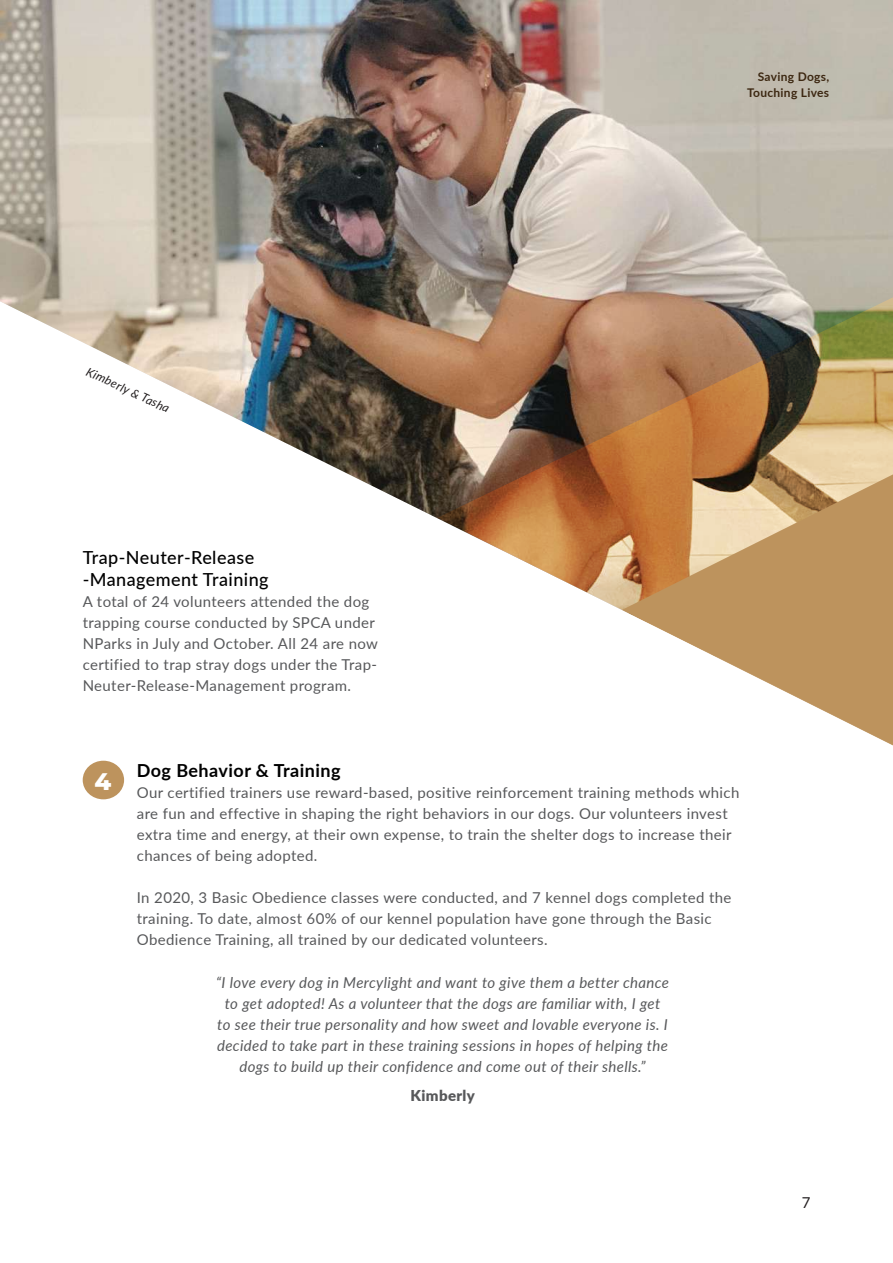
<style>
.page{position:relative;width:893px;height:1263px;background:#fff}
.page>*{position:absolute;margin:0;border:0;box-sizing:border-box;transform-origin:0 0}
.t1{font:800 24px "Montserrat";color:#fff}
.t2{font:500 18px/21.6px "Lato";letter-spacing:.025em;color:#000}
.t3{font:700 18px "Lato";letter-spacing:.025em;color:#000}
.t4{font:15px/21px "Lato";letter-spacing:.025em;color:#57585a}
.t5{font:italic 15px/21px "Lato";letter-spacing:.025em;color:#57585a;text-align:center}
.t6{font:900 15px "Lato";letter-spacing:.025em;color:#57585a}
.t7{font:15px "Lato";color:#231f20}
.t8{font:700 12px/16.5px "Lato";letter-spacing:.025em;color:#3c2711;text-align:right}
.t9{font:italic 12px "Lato";color:#231f20}
</style>
<div class="page">
<img style="left:0;top:0;width:893px;height:518px">
<img style="left:437px;top:291px;width:456px;height:455px">
<svg style="left:622px;top:474px;width:271px;height:271px;fill:#bd935d"></svg>
<div style="left:83px;top:761px;width:41px;height:38px;background:#bd935d;border-radius:50%"></div>
<p class="t8" style="left:747px;top:68px;width:84px">Saving Dogs,<br>Touching Lives</p>
<p class="t9" style="left:91px;top:363px;width:92px;rotate:25deg">Kimberly &amp; Tasha</p>
<p class="t2" style="left:83px;top:546px;width:187px">Trap-Neuter-Release -Management Training</p>
<p class="t4" style="left:83px;top:590px;width:297px">A total of 24 volunteers attended the dog trapping course conducted by SPCA under NParks in July and October. All 24 are now certified to trap stray dogs under the Trap-Neuter-Release-Management program.</p>
<h1 class="t1" style="left:95px;top:764px;width:18px">4</h1>
<p class="t3" style="left:137px;top:757px;width:205px">Dog Behavior &amp; Training</p>
<p class="t4" style="left:137px;top:782px;width:604px">Our certified trainers use reward-based, positive reinforcement training methods which are fun and effective in shaping the right behaviors in our dogs. Our volunteers invest extra time and energy, at their own expense, to train the shelter dogs to increase their chances of being adopted.</p>
<p class="t4" style="left:137px;top:887px;width:596px">In 2020, 3 Basic Obedience classes were conducted, and 7 kennel dogs completed the training. To date, almost 60% of our kennel population have gone through the Basic<br>Obedience Training, all trained by our dedicated volunteers.</p>
<p class="t5" style="left:216px;top:971px;width:455px">“I love every dog in Mercylight and want to give them a better chance to get adopted! As a volunteer that the dogs are familiar with, I get<br>to see their true personality and how sweet and lovable everyone is. I decided to take part in these training sessions in hopes of helping the dogs to build up their confidence and come out of their shells.”</p>
<p class="t6" style="left:411px;top:1084px;width:66px">Kimberly</p>
<p class="t7" style="left:802px;top:1192px;width:10px">7</p>
</div>
